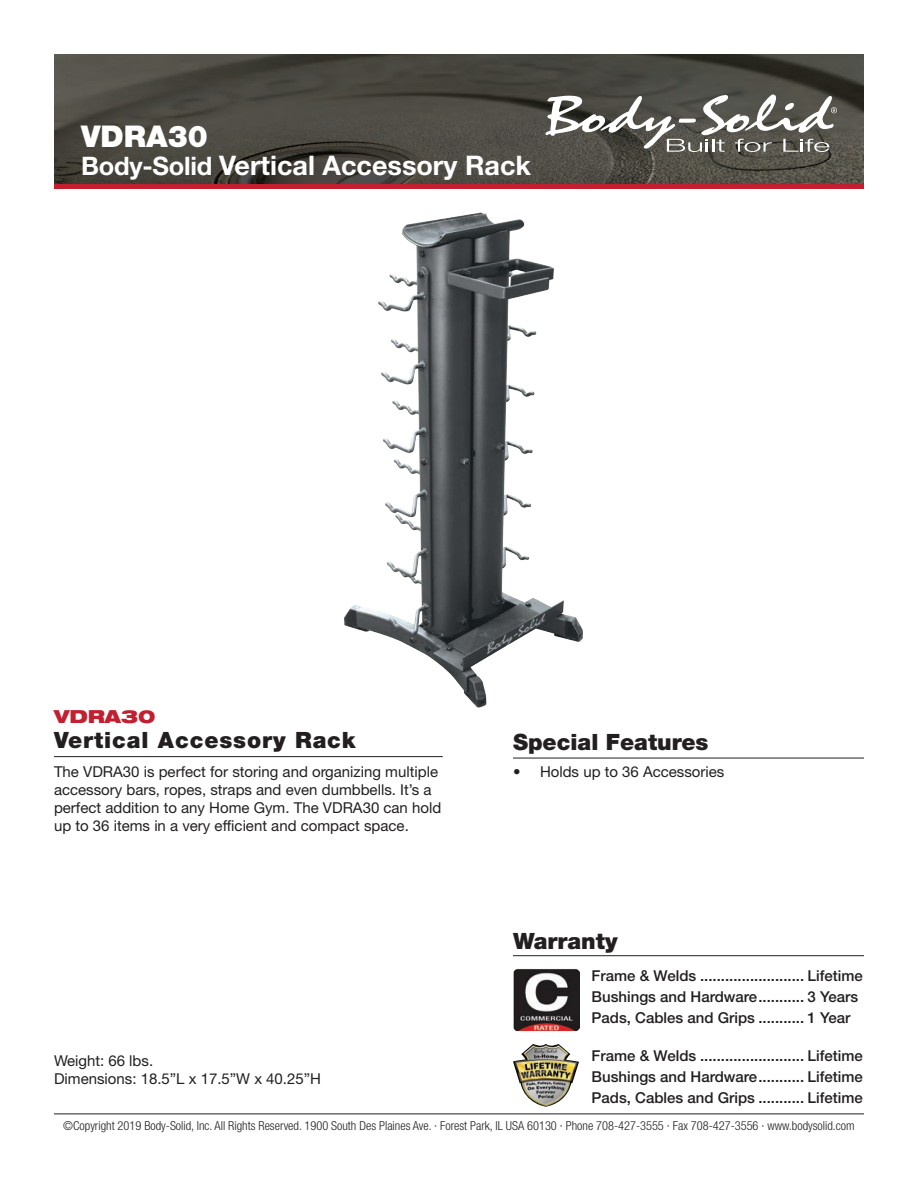
<style>
.page{position:relative;width:918px;height:1188px;background:#fff}
.page>*{position:absolute;margin:0;border:0;box-sizing:border-box;transform-origin:0 0}
.t1{font:900 30px "Helvetica Neue LT Std";color:#fff}
.t2{font:700 27px "Helvetica Neue LT Std";color:#fff}
.t3{font:900 22.5px "Helvetica Neue LT Std";color:#231f20}
.t4{font:900 22.5px "Helvetica Neue LT Std";letter-spacing:.04em;color:#231f20}
.t5{font:900 expanded 18px "Helvetica Neue LT Std";color:#c21f31}
.t6{font:15px/18px "Helvetica Neue LT Std";color:#231f20}
.t7{font:500 15px/21px "Helvetica Neue LT Std";color:#231f20}
.t8{font:300 condensed 12.3px "Helvetica Neue LT Std";color:#231f20}
.s1{font-size:25.5px}
</style>
<div class="page">
<div style="left:54px;top:182px;width:810px;height:7px;background:#c21f31"></div>
<img style="left:54px;top:54px;width:810px;height:130px">
<hr style="left:54px;top:1114px;width:810px;height:1px;background:#231f20">
<svg style="left:545px;top:95px;width:292px;height:57px"></svg>
<img style="left:344px;top:212px;width:239px;height:496px">
<hr style="left:54px;top:756px;width:389px;height:1px;background:#231f20">
<hr style="left:513px;top:758px;width:351px;height:1px;background:#231f20">
<hr style="left:513px;top:955px;width:351px;height:1px;background:#231f20">
<img style="left:513px;top:1044px;width:66px;height:63px">
<img style="left:513px;top:969px;width:67px;height:63px">
<h1 class="t1" style="left:81px;top:118px;width:128px">VDRA30</h1>
<h2 class="t2" style="left:81px;top:149px;width:451px"><span class="s1">Body-Solid</span> Vertical Accessory Rack</h2>
<p class="t5" style="left:54px;top:704px;width:103px">VDRA30</p>
<h3 class="t4" style="left:54px;top:727px;width:303px">Vertical Accessory Rack</h3>
<p class="t6" style="left:54px;top:762px;width:389px">The VDRA30 is perfect for storing and organizing multiple accessory bars, ropes, straps and even dumbbells. It’s a perfect addition to any Home Gym. The VDRA30 can hold up to 36 items in a very efficient and compact space.</p>
<p class="t6" style="left:54px;top:1052px;width:269px">Weight: 66 lbs.<br>Dimensions: 18.5”L x 17.5”W x 40.25”H</p>
<h3 class="t3" style="left:513px;top:729px;width:197px">Special Features</h3>
<p class="t6" style="left:513px;top:762px;width:213px">• Holds up to 36 Accessories</p>
<h3 class="t3" style="left:513px;top:927px;width:106px">Warranty</h3>
<p class="t7" style="left:592px;top:965px;width:273px">Frame &amp; Welds ......................... Lifetime<br>Bushings and Hardware........... 3 Years<br>Pads, Cables and Grips ........... 1 Year</p>
<p class="t7" style="left:592px;top:1045px;width:273px;text-align:justify">Frame &amp; Welds ......................... Lifetime Bushings and Hardware........... Lifetime Pads, Cables and Grips ........... Lifetime</p>
<p class="t8" style="left:63px;top:1118px;width:793px">©Copyright 2019 Body-Solid, Inc. All Rights Reserved. 1900 South Des Plaines Ave. · Forest Park, IL USA 60130 · Phone 708-427-3555 · Fax 708-427-3556 · www.bodysolid.com</p>
</div>
